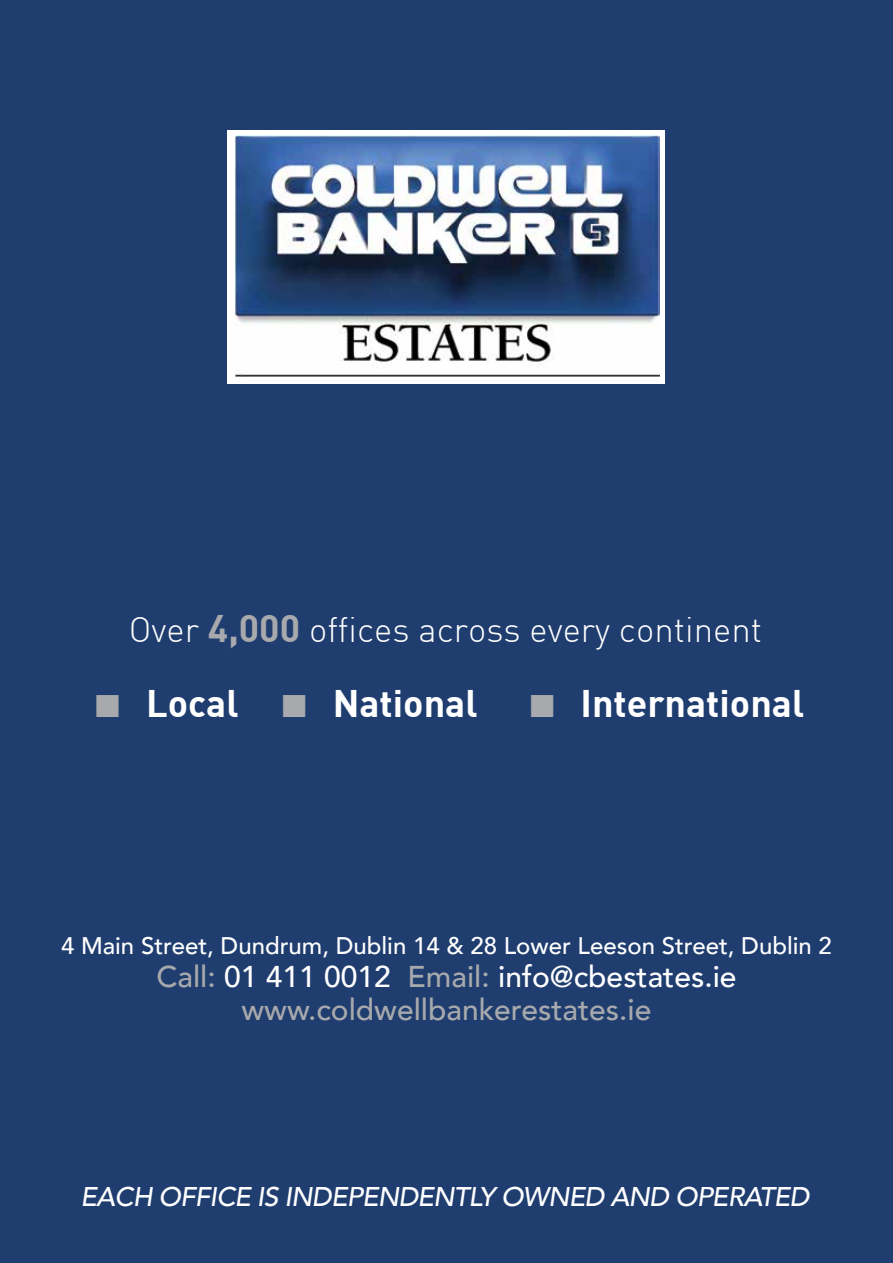
<style>
.page{position:relative;width:893px;height:1263px;background:#1f3d6f}
.page>*{position:absolute;margin:0;border:0;box-sizing:border-box;transform-origin:0 0}
.t1{font:37.65px "DIN Bold";color:#fff}
.t2{font:34.8px "DIN Light";color:#fff}
.t3{font:500 30px/33px "Avenir";color:#a7a9ac;text-align:center}
.t4{font:italic 500 27px "Avenir";letter-spacing:-.03em;color:#fff}
.t5{font:500 24px "Avenir";color:#fff}
.s1{font-family:"DIN Bold";font-size:37.65px;color:#a7a9ac}
.s2{color:#a7a9ac}
.s3{color:#fff}
</style>
<div class="page">
<div style="left:227px;top:130px;width:437px;height:254px;background:#fff"></div>
<img style="left:234px;top:136px;width:425px;height:240px">
<p class="t2" style="left:129px;top:608px;width:635px">Over <span class="s1">4,000</span> offices across every continent</p>
<p class="t1" style="left:96px;top:679px;width:384px"><span class="s2">■</span> Local <span class="s2">■</span> National</p>
<p class="t1" style="left:530px;top:679px;width:276px"><span class="s2">■</span> International</p>
<p class="t5" style="left:61px;top:925px;width:772px">4 Main Street, Dundrum, Dublin 14 &amp; 28 Lower Leeson Street, Dublin 2</p>
<p class="t3" style="left:156px;top:958px;width:582px">Call: <span class="s3">01 411 0012</span> Email: <span class="s3">info@cbestates.ie </span>www.coldwellbankerestates.ie</p>
<p class="t4" style="left:81px;top:1180px;width:730px">EACH OFFICE IS INDEPENDENTLY OWNED AND OPERATED</p>
</div>
